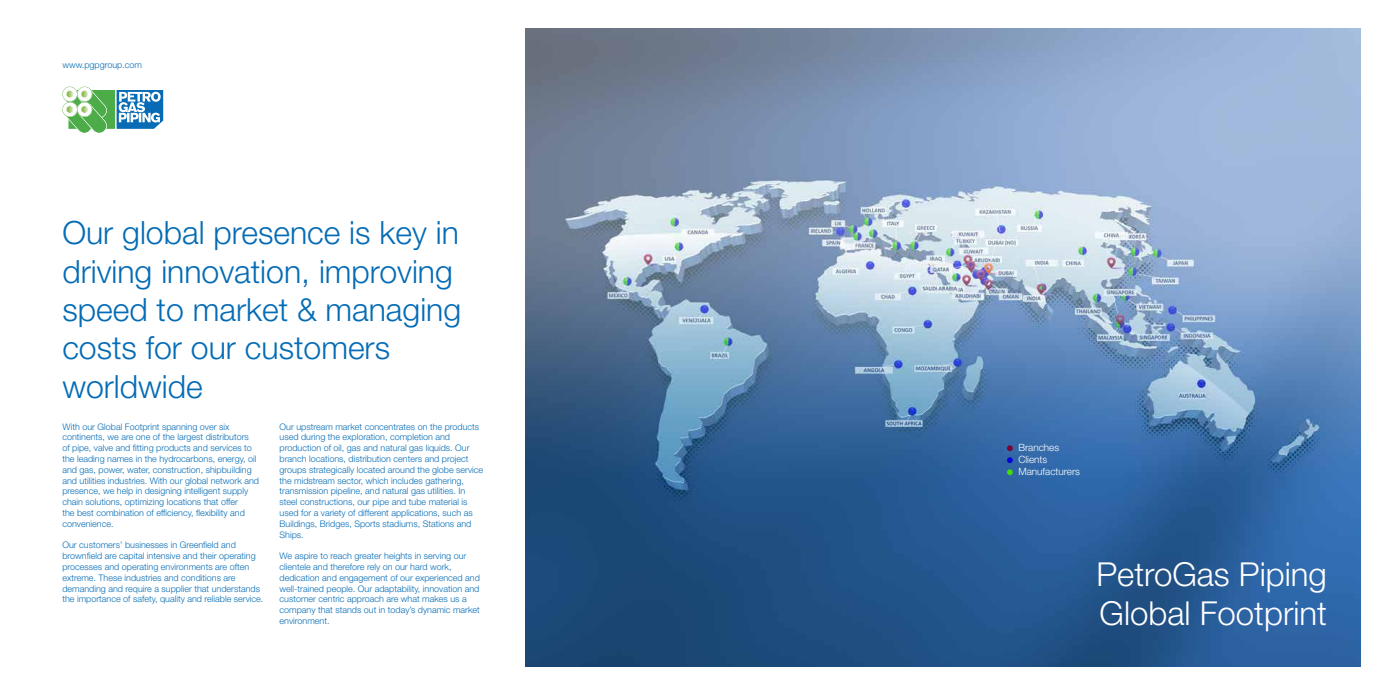
<style>
.page{position:relative;width:1389px;height:695px;background:#fff}
.page>*{position:absolute;margin:0;border:0;box-sizing:border-box;transform-origin:0 0}
.t1{font:300 33px/39.6px "Helvetica Neue LT Std";color:#fff}
.t2{font:300 32px/38.4px "Helvetica Neue LT Std";color:#046bb5}
.t3{font:300 10px/12px "Helvetica Neue LT Std";color:#fff}
.t4{font:300 9px/10.8px "Helvetica Neue LT Std";color:#046bb5}
</style>
<div class="page">
<img style="left:526px;top:28px;width:835px;height:638px">
<svg style="left:1007px;top:445px;width:6px;height:6px"></svg>
<svg style="left:1007px;top:457px;width:6px;height:6px"></svg>
<svg style="left:1007px;top:469px;width:6px;height:6px"></svg>
<svg style="left:62px;top:86px;width:101px;height:48px"></svg>
<p class="t4" style="left:62px;top:59px;width:81px">www.pgpgroup.com</p>
<h2 class="t2" style="left:62px;top:213px;width:400px">Our global presence is key in driving innovation, improving speed to market &amp; managing costs for our customers worldwide</h2>
<p class="t4" style="left:62px;top:420px;width:198px">With our Global Footprint spanning over six continents, we are one of the largest distributors<br>of pipe, valve and fitting products and services to the leading names in the hydrocarbons, energy, oil and gas, power, water, construction, shipbuilding and utilities industries. With our global network and presence, we help in designing intelligent supply chain solutions, optimizing locations that offer<br>the best combination of efficiency, flexibility and convenience.</p>
<p class="t4" style="left:62px;top:539px;width:203px">Our customers’ businesses in Greenfield and brownfield are capital intensive and their operating processes and operating environments are often extreme. These industries and conditions are demanding and require a supplier that understands the importance of safety, quality and reliable service.</p>
<p class="t4" style="left:280px;top:420px;width:205px">Our upstream market concentrates on the products used during the exploration, completion and production of oil, gas and natural gas liquids. Our branch locations, distribution centers and project groups strategically located around the globe service the midstream sector, which includes gathering, transmission pipeline, and natural gas utilities. In steel constructions, our pipe and tube material is used for a variety of different applications, such as Buildings, Bridges, Sports stadiums, Stations and Ships.</p>
<p class="t4" style="left:280px;top:550px;width:202px">We aspire to reach greater heights in serving our clientele and therefore rely on our hard work, dedication and engagement of our experienced and well-trained people. Our adaptability, innovation and customer centric approach are what makes us a company that stands out in today’s dynamic market environment.</p>
<h1 class="t1" style="left:1096px;top:553px;width:232px">PetroGas Piping<br>Global Footprint</h1>
<p class="t3" style="left:1018px;top:441px;width:63px">Branches<br>Clients<br>Manufacturers</p>
</div>
